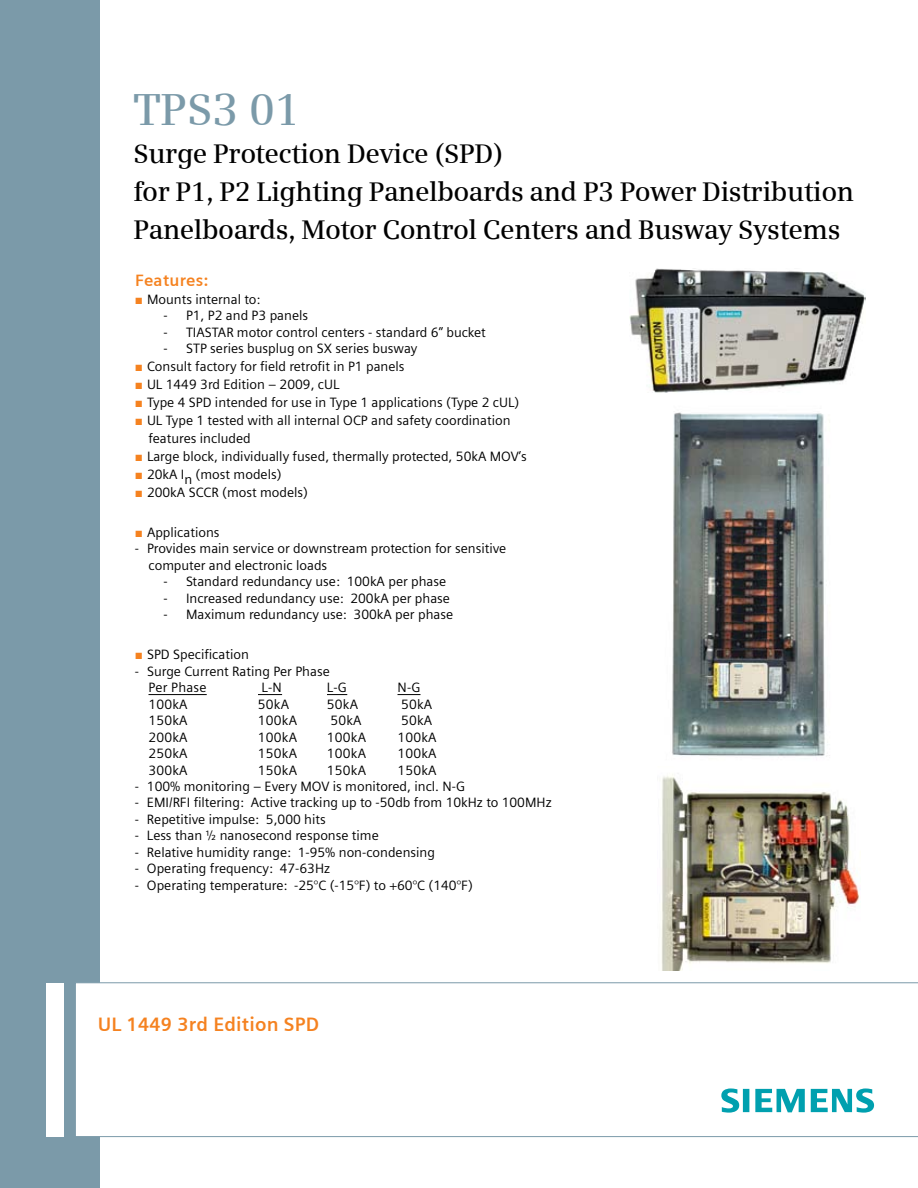
<style>
.page{position:relative;width:918px;height:1188px;background:#fff}
.page>*{position:absolute;margin:0;border:0;box-sizing:border-box;transform-origin:0 0}
.t1{font:600 45px "Siemens Serif";letter-spacing:-.005em;color:#7b9aa9}
.t2{font:600 27px/38.2px "Siemens Serif";letter-spacing:-.02em;color:#000}
.t3{font:700 19.5px "Siemens Sans";letter-spacing:.01em;color:#f58220}
.t4{font:700 16.5px "Siemens Sans";letter-spacing:.015em;color:#f58220}
.t5{font:13.5px/16.5px "Siemens Sans OT";color:#000}
.s1{font-family:"Arial";color:#f58220}
.s2{font-family:"Siemens Sans"}
</style>
<div class="page">
<div style="left:0;top:0;width:100px;height:1188px;background:#7b9aa9"></div>
<div style="left:47px;top:983px;width:17px;height:153px;background:#fff"></div>
<svg style="left:76px;top:982px;width:842px;height:155px"></svg>
<svg style="left:721px;top:1088px;width:153px;height:25px"></svg>
<hr style="left:148px;top:694px;width:59px;height:1px;background:#000">
<svg style="left:258px;top:694px;width:24px;height:1px"></svg>
<svg style="left:327px;top:694px;width:20px;height:1px"></svg>
<svg style="left:398px;top:694px;width:23px;height:1px"></svg>
<img style="left:630px;top:269px;width:235px;height:124px">
<img style="left:672px;top:412px;width:158px;height:344px">
<img style="left:661px;top:774px;width:199px;height:196px">
<h1 class="t1" style="left:134px;top:83px;width:169px">TPS3 01</h1>
<h2 class="t2" style="left:134px;top:134px;width:722px">Surge Protection Device (SPD)<br>for P1, P2 Lighting Panelboards and P3 Power Distribution<br>Panelboards, Motor Control Centers and Busway Systems</h2>
<p class="t4" style="left:135px;top:271px;width:75px">Features:</p>
<p class="t5" style="left:135px;top:291px;width:127px"><span class="s1">■</span> Mounts internal to:</p>
<p class="t5" style="left:163px;top:308px;width:146px"><span class="s2">-</span> P1, P2 and P3 panels</p>
<p class="t5" style="left:163px;top:324px;width:324px"><span class="s2">-</span> TIASTAR motor control centers - standard 6” bucket</p>
<p class="t5" style="left:163px;top:341px;width:255px"><span class="s2">-</span> STP series busplug on SX series busway</p>
<p class="t5" style="left:135px;top:359px;width:271px"><span class="s1">■</span> Consult factory for field retrofit in P1 panels</p>
<p class="t5" style="left:135px;top:377px;width:206px"><span class="s1">■</span> UL 1449 3rd Edition – 2009, cUL</p>
<p class="t5" style="left:135px;top:395px;width:386px"><span class="s1">■</span> Type 4 SPD intended for use in Type 1 applications (Type 2 cUL)</p>
<p class="t5" style="left:148px;top:412px;width:364px;line-height:18px;text-indent:-14px"><span class="s1">■</span> UL Type 1 tested with all internal OCP and safety coordination features included</p>
<p class="t5" style="left:135px;top:449px;width:393px"><span class="s1">■</span> Large block, individually fused, thermally protected, 50kA MOV’s</p>
<p class="t5" style="left:135px;top:467px;width:148px"><span class="s1">■</span> 20kA In (most models)</p>
<p class="t5" style="left:135px;top:484px;width:175px"><span class="s1">■</span> 200kA SCCR (most models)</p>
<p class="t5" style="left:135px;top:524px;width:86px"><span class="s1">■</span> Applications</p>
<p class="t5" style="left:148px;top:541px;width:359px;text-indent:-14px">- Provides main service or downstream protection for sensitive computer and electronic loads</p>
<p class="t5" style="left:163px;top:574px;width:284px"><span class="s2">-</span> Standard redundancy use: 100kA per phase</p>
<p class="t5" style="left:163px;top:590px;width:288px"><span class="s2">-</span> Increased redundancy use: 200kA per phase</p>
<p class="t5" style="left:163px;top:607px;width:291px"><span class="s2">-</span> Maximum redundancy use: 300kA per phase</p>
<p class="t5" style="left:135px;top:646px;width:115px"><span class="s1">■</span> SPD Specification</p>
<p class="t5" style="left:148px;top:663px;width:183px;text-indent:-14px">- Surge Current Rating Per Phase<br>Per Phase</p>
<p class="t5" style="left:262px;top:679px;width:22px">L-N</p>
<p class="t5" style="left:327px;top:679px;width:22px">L-G</p>
<p class="t5" style="left:397px;top:679px;width:25px">N-G</p>
<p class="t5" style="left:148px;top:696px;width:41px">100kA</p>
<p class="t5" style="left:258px;top:696px;width:33px">50kA</p>
<p class="t5" style="left:327px;top:696px;width:33px">50kA</p>
<p class="t5" style="left:401px;top:696px;width:33px">50kA</p>
<p class="t5" style="left:148px;top:712px;width:41px">150kA</p>
<p class="t5" style="left:258px;top:712px;width:41px">100kA</p>
<p class="t5" style="left:331px;top:712px;width:33px">50kA</p>
<p class="t5" style="left:401px;top:712px;width:33px">50kA</p>
<p class="t5" style="left:148px;top:729px;width:41px">200kA</p>
<p class="t5" style="left:258px;top:729px;width:41px">100kA</p>
<p class="t5" style="left:327px;top:729px;width:41px">100kA</p>
<p class="t5" style="left:397px;top:729px;width:41px">100kA</p>
<p class="t5" style="left:148px;top:745px;width:41px">250kA</p>
<p class="t5" style="left:258px;top:745px;width:41px">150kA</p>
<p class="t5" style="left:327px;top:745px;width:41px">100kA</p>
<p class="t5" style="left:397px;top:745px;width:41px">100kA</p>
<p class="t5" style="left:148px;top:762px;width:41px">300kA</p>
<p class="t5" style="left:258px;top:762px;width:41px">150kA</p>
<p class="t5" style="left:327px;top:762px;width:41px">150kA</p>
<p class="t5" style="left:397px;top:762px;width:41px">150kA</p>
<p class="t5" style="left:135px;top:778px;width:332px">- 100% monitoring – Every MOV is monitored, incl. N-G</p>
<p class="t5" style="left:135px;top:795px;width:418px">- EMI/RFI filtering: Active tracking up to -50db from 10kHz to 100MHz</p>
<p class="t5" style="left:135px;top:811px;width:192px">- Repetitive impulse: 5,000 hits</p>
<p class="t5" style="left:135px;top:828px;width:245px">- Less than ½ nanosecond response time</p>
<p class="t5" style="left:135px;top:844px;width:302px">- Relative humidity range: 1-95% non-condensing</p>
<p class="t5" style="left:135px;top:861px;width:197px">- Operating frequency: 47-63Hz</p>
<p class="t5" style="left:135px;top:877px;width:339px">- Operating temperature: -25°C (-15°F) to +60°C (140°F)</p>
<h3 class="t3" style="left:98px;top:1013px;width:223px">UL 1449 3rd Edition SPD</h3>
</div>
